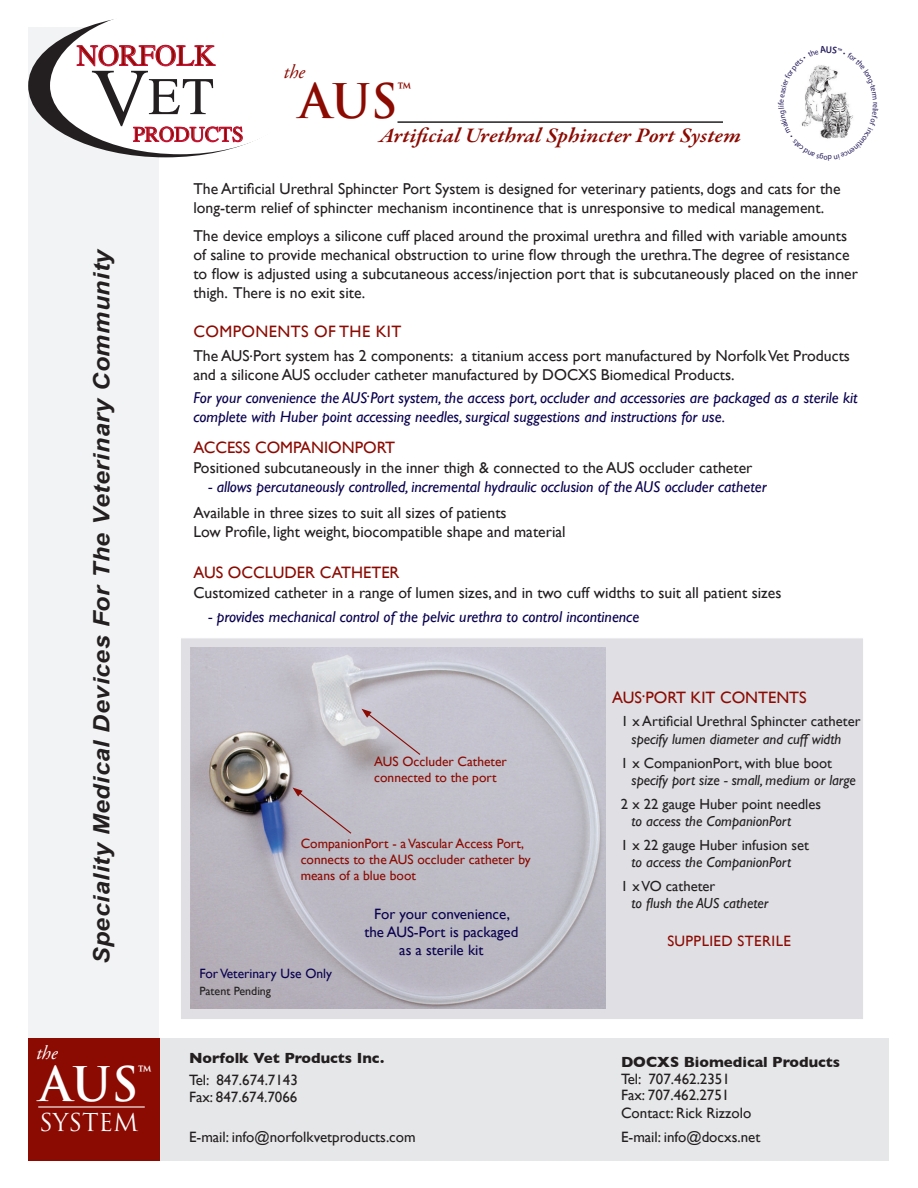
<style>
.page{position:relative;width:918px;height:1188px;background:#fff}
.page>*{position:absolute;margin:0;border:0;box-sizing:border-box;transform-origin:0 0}
.t1{font:52.95px "Times";color:#231f20}
.t2{font:700 46.5px "Trajan Pro";color:#8b0a02}
.t3{font:700 46.5px "Trajan Pro";color:#fff}
.t4{font:29.4px "Times";color:#8b0a02}
.t5{font:24px "Trajan";color:#fff}
.t6{font:italic 700 22.5px "Arial";letter-spacing:.025em;color:#231f20;scale:1.1 1}
.t7{font:21.15px "Times";color:#8b0a02}
.t8{font:italic 600 21px "Garamond Premr Pro";color:#8b0a02;scale:1.1 1}
.t9{font:italic 19.5px "Adobe Garamond Pro";color:#8b0a02}
.t10{font:italic 19.5px "Adobe Garamond Pro";color:#fff}
.t11{font:16.5px "Gill Sans";color:#8b0a02}
.t12{font:16.5px "Gill Sans";letter-spacing:.025em;color:#8b0a02}
.t13{font:15.75px/18.9px "Gill Sans";color:#231f20}
.t14{font:italic 15.75px/18.9px "Gill Sans";color:#0a024e}
.t15{font:15px "Gill Sans";color:#231f20}
.t16{font:15px "Gill Sans";color:#0a024e}
.t17{font:700 15px "Gill Sans";color:#231f20}
.t18{font:15px "Gill Sans";letter-spacing:.025em;color:#8b0a02}
.t19{font:italic 14.7px "Gill Sans";color:#231f20}
.t20{font:14.7px "Gill Sans";color:#231f20}
.t21{font:13.5px/16.2px "Gill Sans";color:#8b0a02}
.t22{font:13.5px "Gill Sans";color:#0a024e}
.t23{font:12px "Gill Sans";color:#231f20}
.s1{font-size:82.35px}
</style>
<div class="page">
<div style="left:114px;top:1038px;width:775px;height:122px;background:#e6e7e9"></div>
<div style="left:180px;top:638px;width:684px;height:382px;background:#dfdfe4;border:1px solid #fff"></div>
<div style="left:28px;top:27px;width:131px;height:1019px;background:#f2f3f4"></div>
<div style="left:31px;top:17px;width:269px;height:137px;background:#231f20;border-radius:50%"></div>
<svg style="left:50px;top:17px;width:250px;height:137px"></svg>
<hr style="left:397px;top:121px;width:326px;height:2px;background:#231f20">
<img style="left:190px;top:647px;width:415px;height:362px">
<div style="left:28px;top:1038px;width:131px;height:123px;background:#8b0a02"></div>
<hr style="left:38px;top:1106px;width:107px;height:2px;background:#fff">
<svg style="left:292px;top:788px;width:61px;height:47px;background:#bbb4be"></svg>
<svg style="left:362px;top:709px;width:60px;height:47px;background:#c0b9c1"></svg>
<svg style="left:801px;top:65px;width:52px;height:74px"></svg>
<p class="t4" style="left:77px;top:28px;width:140px">NORFOLK</p>
<p class="t9" style="left:284px;top:60px;width:23px">the</p>
<p class="t2" style="left:299px;top:72px;width:113px">AUS™</p>
<p class="t1" style="left:91px;top:67px;width:125px"><span class="s1">V</span>ET</p>
<p class="t7" style="left:133px;top:115px;width:112px">PRODUCTS</p>
<p class="t8" style="left:379px;top:123px;width:330px">Artificial Urethral Sphincter Port System</p>
<p class="t6" style="left:87px;top:964px;width:653px;rotate:-90deg">Speciality Medical Devices For The Veterinary Community</p>
<p class="t10" style="left:36px;top:1041px;width:23px">the</p>
<p class="t3" style="left:40px;top:1055px;width:113px">AUS™</p>
<p class="t5" style="left:39px;top:1107px;width:101px">SYSTEM</p>
<p class="t13" style="left:193px;top:178px;width:649px;line-height:19.5px">The Artificial Urethral Sphincter Port System is designed for veterinary patients, dogs and cats for the long-term relief of sphincter mechanism incontinence that is unresponsive to medical management.</p>
<p class="t13" style="left:193px;top:226px;width:666px">The device employs a silicone cuff placed around the proximal urethra and filled with variable amounts of saline to provide mechanical obstruction to urine flow through the urethra.The degree of resistance to flow is adjusted using a subcutaneous access/injection port that is subcutaneously placed on the inner thigh. There is no exit site.</p>
<p class="t12" style="left:193px;top:322px;width:210px">COMPONENTS OF THE KIT</p>
<p class="t13" style="left:193px;top:346px;width:658px">The AUS.Port system has 2 components: a titanium access port manufactured by Norfolk Vet Products and a silicone AUS occluder catheter manufactured by DOCXS Biomedical Products.</p>
<p class="t14" style="left:193px;top:389px;width:666px">For your convenience the AUS.Port system, the access port, occluder and accessories are packaged as a sterile kit complete with Huber point accessing needles, surgical suggestions and instructions for use.</p>
<p class="t11" style="left:193px;top:438px;width:203px">ACCESS COMPANIONPORT</p>
<p class="t13" style="left:193px;top:458px;width:561px">Positioned subcutaneously in the inner thigh &amp; connected to the AUS occluder catheter</p>
<p class="t14" style="left:208px;top:477px;width:560px">- allows percutaneously controlled, incremental hydraulic occlusion of the AUS occluder catheter</p>
<p class="t13" style="left:193px;top:503px;width:315px">Available in three sizes to suit all sizes of patients</p>
<p class="t13" style="left:193px;top:522px;width:374px">Low Profile, light weight, biocompatible shape and material</p>
<p class="t11" style="left:193px;top:563px;width:208px">AUS OCCLUDER CATHETER</p>
<p class="t13" style="left:193px;top:583px;width:590px">Customized catheter in a range of lumen sizes, and in two cuff widths to suit all patient sizes</p>
<p class="t14" style="left:208px;top:607px;width:432px">- provides mechanical control of the pelvic urethra to control incontinence</p>
<p class="t21" style="left:374px;top:753px;width:134px">AUS Occluder Catheter connected to the port</p>
<p class="t21" style="left:301px;top:835px;width:225px">CompanionPort - a Vascular Access Port,</p>
<p class="t21" style="left:301px;top:851px;width:232px">connects to the AUS occluder catheter by means of a blue boot</p>
<p class="t22" style="left:199px;top:966px;width:134px">For Veterinary Use Only</p>
<p class="t23" style="left:199px;top:983px;width:73px">Patent Pending</p>
<p class="t16" style="left:374px;top:905px;width:137px">For your convenience,</p>
<p class="t16" style="left:364px;top:923px;width:155px">the AUS-Port is packaged</p>
<p class="t16" style="left:399px;top:941px;width:86px">as a sterile kit</p>
<p class="t17" style="left:189px;top:1046px;width:197px">Norfolk Vet Products Inc.</p>
<p class="t15" style="left:189px;top:1071px;width:110px">Tel: 847.674.7143</p>
<p class="t15" style="left:189px;top:1088px;width:110px">Fax: 847.674.7066</p>
<p class="t15" style="left:189px;top:1128px;width:228px">E-mail: info@norfolkvetproducts.com</p>
<p class="t11" style="left:612px;top:688px;width:196px">AUS.PORT KIT CONTENTS</p>
<p class="t20" style="left:621px;top:713px;width:241px">1 x Artificial Urethral Sphincter catheter</p>
<p class="t19" style="left:632px;top:731px;width:211px">specify lumen diameter and cuff width</p>
<p class="t20" style="left:621px;top:754px;width:213px">1 x CompanionPort, with blue boot</p>
<p class="t19" style="left:632px;top:772px;width:226px">specify port size - small, medium or large</p>
<p class="t20" style="left:621px;top:795px;width:202px">2 x 22 gauge Huber point needles</p>
<p class="t19" style="left:632px;top:813px;width:161px">to access the CompanionPort</p>
<p class="t20" style="left:621px;top:836px;width:189px">1 x 22 gauge Huber infusion set</p>
<p class="t19" style="left:632px;top:854px;width:161px">to access the CompanionPort</p>
<p class="t20" style="left:621px;top:877px;width:96px">1 x VO catheter</p>
<p class="t19" style="left:632px;top:895px;width:139px">to flush the AUS catheter</p>
<p class="t18" style="left:667px;top:932px;width:125px">SUPPLIED STERILE</p>
<p class="t17" style="left:621px;top:1050px;width:221px">DOCXS Biomedical Products</p>
<p class="t15" style="left:621px;top:1070px;width:110px">Tel: 707.462.2351</p>
<p class="t15" style="left:621px;top:1086px;width:110px">Fax: 707.462.2751</p>
<p class="t15" style="left:621px;top:1104px;width:132px">Contact: Rick Rizzolo</p>
<p class="t15" style="left:621px;top:1128px;width:141px">E-mail: info@docxs.net</p>
</div>
